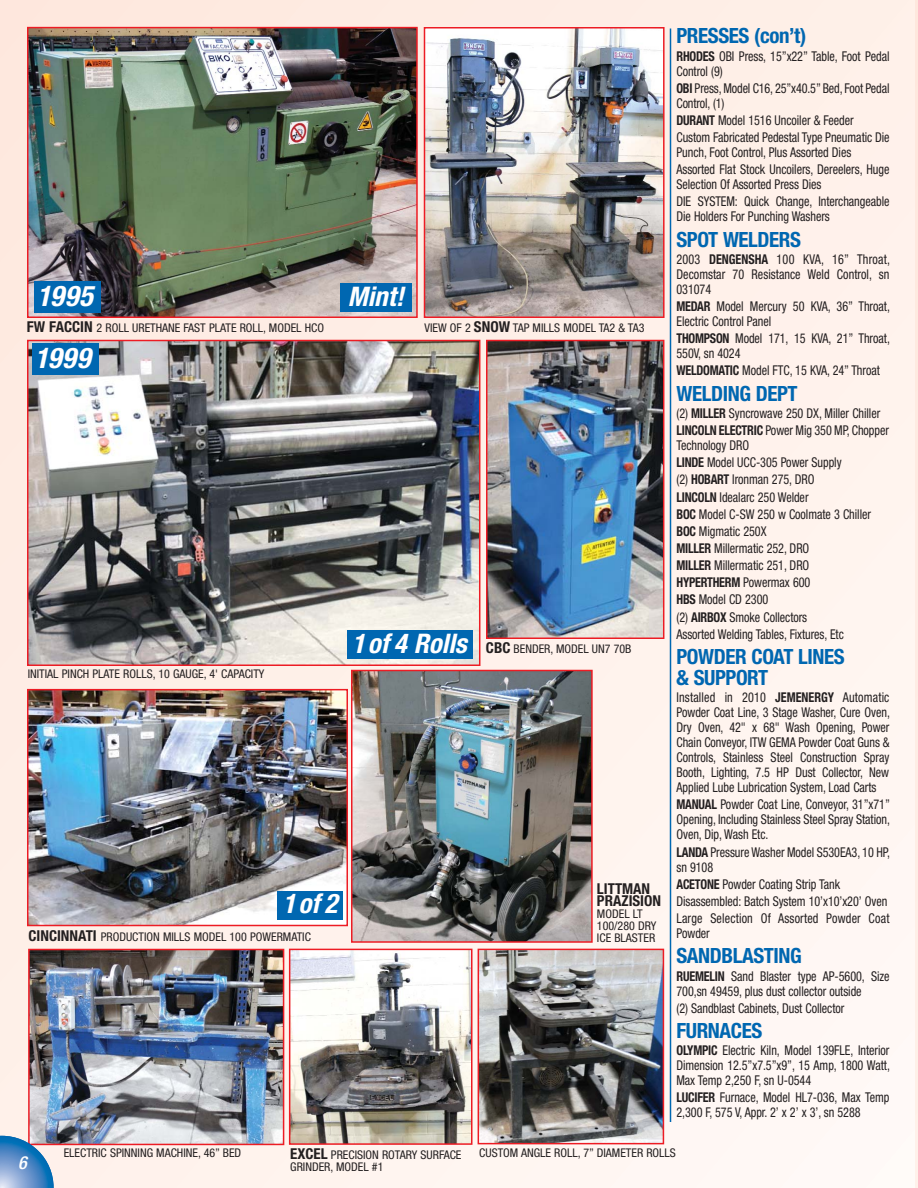
<style>
.page{position:relative;width:918px;height:1188px;background:#fff3ed}
.page>*{position:absolute;margin:0;border:0;box-sizing:border-box;transform-origin:0 0}
.t1{font:italic 700 condensed 28.5px/62.2px "Helvetica Neue";color:#fff}
.t2{font:italic 700 condensed 27px "Helvetica Neue";color:#fff}
.t3{font:700 condensed 21px/21px "Helvetica Neue";letter-spacing:-.02em;color:#0067b1}
.t4{font:italic 500 condensed 18px "Helvetica Neue";color:#fff}
.t5{font:700 condensed 15px/12px "Helvetica Neue";color:#231f20}
.t6{font:condensed 13.5px/15px "Helvetica Neue";letter-spacing:-.005em;color:#231f20;scale:.9 1}
.t7{font:condensed 12px/12px "Helvetica Neue";color:#231f20}
.s1{font-weight:700;font-size:15px}
.s2{font-weight:700}
</style>
<div class="page">
<hr style="left:916px;top:0;width:2px;height:1188px;background:#feece3">
<img style="left:30px;top:30px;width:385px;height:285px">
<div style="left:27px;top:27px;width:391px;height:291px;border:2px solid #ed1c24"></div>
<img style="left:30px;top:343px;width:447px;height:320px">
<div style="left:27px;top:340px;width:453px;height:326px;border:2px solid #ed1c24"></div>
<img style="left:427px;top:30px;width:235px;height:285px">
<div style="left:424px;top:27px;width:241px;height:291px;border:2px solid #ed1c24"></div>
<img style="left:489px;top:343px;width:172px;height:293px">
<div style="left:486px;top:340px;width:178px;height:299px;border:2px solid #ed1c24"></div>
<img style="left:354px;top:673px;width:236px;height:267px">
<div style="left:351px;top:670px;width:242px;height:273px;border:2px solid #ed1c24"></div>
<img style="left:31px;top:952px;width:250px;height:190px">
<div style="left:28px;top:949px;width:256px;height:196px;border:2px solid #ed1c24"></div>
<img style="left:292px;top:952px;width:178px;height:190px">
<div style="left:289px;top:949px;width:184px;height:196px;border:2px solid #ed1c24"></div>
<img style="left:481px;top:952px;width:180px;height:189px">
<div style="left:478px;top:949px;width:186px;height:195px;border:2px solid #ed1c24"></div>
<img style="left:30px;top:692px;width:315px;height:231px">
<div style="left:27px;top:689px;width:321px;height:237px;border:2px solid #ed1c24"></div>
<svg style="left:0;top:1136px;width:54px;height:52px;background:#6d99c7"></svg>
<hr style="left:670px;top:28px;width:1px;height:1094px;background:#0067b1">
<div style="left:34px;top:281px;width:67px;height:31px;background:#0067b1"></div>
<div style="left:32px;top:344px;width:67px;height:31px;background:#0067b1"></div>
<div style="left:340px;top:284px;width:72px;height:28px;background:#0067b1"></div>
<div style="left:347px;top:631px;width:125px;height:28px;background:#0067b1"></div>
<div style="left:278px;top:891px;width:65px;height:28px;background:#0067b1"></div>
<h1 class="t1" style="left:35px;top:267px;width:65px">1995<br>1999</h1>
<h2 class="t2" style="left:348px;top:286px;width:63px">Mint!</h2>
<p class="t7" style="left:27px;top:323px;width:299px"><span class="s1">FW FACCIN</span> 2 ROLL URETHANE FAST PLATE ROLL, MODEL HCO</p>
<p class="t7" style="left:425px;top:323px;width:222px">VIEW OF 2 <span class="s1">SNOW</span> TAP MILLS MODEL TA2 &amp; TA3</p>
<p class="t7" style="left:28px;top:669px;width:238px">INITIAL PINCH PLATE ROLLS, 10 GAUGE, 4' CAPACITY</p>
<h2 class="t2" style="left:352px;top:634px;width:121px">1of 4 Rolls</h2>
<p class="t7" style="left:486px;top:643px;width:147px"><span class="s1">CBC</span> BENDER, MODEL UN7 70B</p>
<h2 class="t2" style="left:283px;top:894px;width:61px">1of 2</h2>
<p class="t7" style="left:28px;top:931px;width:284px"><span class="s1">CINCINNATI</span> PRODUCTION MILLS MODEL 100 POWERMATIC</p>
<p class="t5" style="left:597px;top:884px;width:66px">LITTMAN<br>PRAZISION</p>
<p class="t7" style="left:597px;top:909px;width:61px">MODEL LT<br>100/280 DRY<br>ICE BLASTER</p>
<h3 class="t3" style="left:676px;top:27px;width:131px">PRESSES (con’t)</h3>
<p class="t6" style="left:676px;top:50px;width:238px"><span class="s2">RHODES</span> OBI Press, 15”x22” Table, Foot Pedal<br>Control (9)</p>
<p class="t6" style="left:676px;top:82px;width:238px"><span class="s2">OBI</span> Press, Model C16, 25”x40.5” Bed, Foot Pedal<br>Control, (1)</p>
<p class="t6" style="left:676px;top:113px;width:238px;line-height:17.1px"><span class="s2">DURANT</span> Model 1516 Uncoiler &amp; Feeder<br>Custom Fabricated Pedestal Type Pneumatic Die</p>
<p class="t6" style="left:676px;top:145px;width:238px;line-height:17.1px">Punch, Foot Control, Plus Assorted Dies<br>Assorted Flat Stock Uncoilers, Dereelers, Huge</p>
<p class="t6" style="left:676px;top:177px;width:238px;line-height:17.1px">Selection Of Assorted Press Dies<br>DIE SYSTEM: Quick Change, Interchangeable</p>
<p class="t6" style="left:676px;top:210px;width:172px">Die Holders For Punching Washers</p>
<h3 class="t3" style="left:676px;top:231px;width:126px">SPOT WELDERS</h3>
<p class="t6" style="left:676px;top:253px;width:239px;text-align:justify">2003 <span class="s2">DENGENSHA</span> 100 KVA, 16” Throat, Decomstar 70 Resistance Weld Control, sn 031074</p>
<p class="t6" style="left:676px;top:300px;width:239px"><span class="s2">MEDAR</span> Model Mercury 50 KVA, 36” Throat,<br>Electric Control Panel</p>
<p class="t6" style="left:676px;top:332px;width:239px"><span class="s2">THOMPSON</span> Model 171, 15 KVA, 21” Throat,<br>550V, sn 4024</p>
<p class="t6" style="left:676px;top:364px;width:228px"><span class="s2">WELDOMATIC</span> Model FTC, 15 KVA, 24” Throat</p>
<h3 class="t3" style="left:676px;top:385px;width:123px">WELDING DEPT</h3>
<p class="t6" style="left:676px;top:406px;width:238px;line-height:17.1px">(2) <span class="s2">MILLER</span> Syncrowave 250 DX, Miller Chiller<br><span class="s2">LINCOLN ELECTRIC</span> Power Mig 350 MP, Chopper</p>
<p class="t6" style="left:676px;top:438px;width:218px;line-height:17.1px">Technology DRO<br><span class="s2">LINDE</span> Model UCC-305 Power Supply<br>(2) <span class="s2">HOBART</span> Ironman 275, DRO<br><span class="s2">LINCOLN</span> Idealarc 250 Welder<br><span class="s2">BOC</span> Model C-SW 250 w Coolmate 3 Chiller<br><span class="s2">BOC</span> Migmatic 250X<br><span class="s2">MILLER</span> Millermatic 252, DRO<br><span class="s2">MILLER</span> Millermatic 251, DRO<br><span class="s2">HYPERTHERM</span> Powermax 600<br><span class="s2">HBS</span> Model CD 2300<br>(2) <span class="s2">AIRBOX</span> Smoke Collectors<br>Assorted Welding Tables, Fixtures, Etc</p>
<h3 class="t3" style="left:676px;top:648px;width:170px">POWDER COAT LINES &amp; SUPPORT</h3>
<p class="t6" style="left:676px;top:691px;width:239px;text-align:justify">Installed in 2010 <span class="s2">JEMENERGY</span> Automatic Powder Coat Line, 3 Stage Washer, Cure Oven, Dry Oven, 42" x 68" Wash Opening, Power Chain Conveyor, ITW GEMA Powder Coat Guns &amp; Controls, Stainless Steel Construction Spray Booth, Lighting, 7.5 HP Dust Collector, New Applied Lube Lubrication System, Load Carts</p>
<p class="t6" style="left:676px;top:798px;width:239px;text-align:justify"><span class="s2">MANUAL</span> Powder Coat Line, Conveyor, 31”x71” Opening, Including Stainless Steel Spray Station, Oven, Dip, Wash Etc.</p>
<p class="t6" style="left:676px;top:845px;width:239px"><span class="s2">LANDA</span> Pressure Washer Model S530EA3, 10 HP, sn 9108</p>
<p class="t6" style="left:676px;top:877px;width:238px;line-height:17.1px"><span class="s2">ACETONE</span> Powder Coating Strip Tank<br>Disassembled: Batch System 10’x10’x20’ Oven<br>Large Selection Of Assorted Powder Coat</p>
<p class="t6" style="left:676px;top:927px;width:39px">Powder</p>
<h3 class="t3" style="left:676px;top:947px;width:127px">SANDBLASTING</h3>
<p class="t6" style="left:676px;top:969px;width:238px"><span class="s2">RUEMELIN</span> Sand Blaster type AP-5600, Size<br>700,sn 49459, plus dust collector outside</p>
<p class="t6" style="left:676px;top:1002px;width:188px">(2) Sandblast Cabinets, Dust Collector</p>
<h3 class="t3" style="left:676px;top:1022px;width:87px">FURNACES</h3>
<p class="t6" style="left:676px;top:1044px;width:239px;text-align:justify"><span class="s2">OLYMPIC</span> Electric Kiln, Model 139FLE, Interior Dimension 12.5”x7.5”x9”, 15 Amp, 1800 Watt, Max Temp 2,250 F, sn U-0544</p>
<p class="t6" style="left:676px;top:1091px;width:238px"><span class="s2">LUCIFER</span> Furnace, Model HL7-036, Max Temp<br>2,300 F, 575 V, Appr. 2’ x 2’ x 3’, sn 5288</p>
<h3 class="t4" style="left:18px;top:1156px;width:14px">6</h3>
<p class="t7" style="left:64px;top:1148px;width:179px">ELECTRIC SPINNING MACHINE, 46” BED</p>
<p class="t7" style="left:290px;top:1150px;width:173px"><span class="s1">EXCEL</span> PRECISION ROTARY SURFACE<br>GRINDER, MODEL #1</p>
<p class="t7" style="left:479px;top:1148px;width:198px">CUSTOM ANGLE ROLL, 7” DIAMETER ROLLS</p>
</div>
